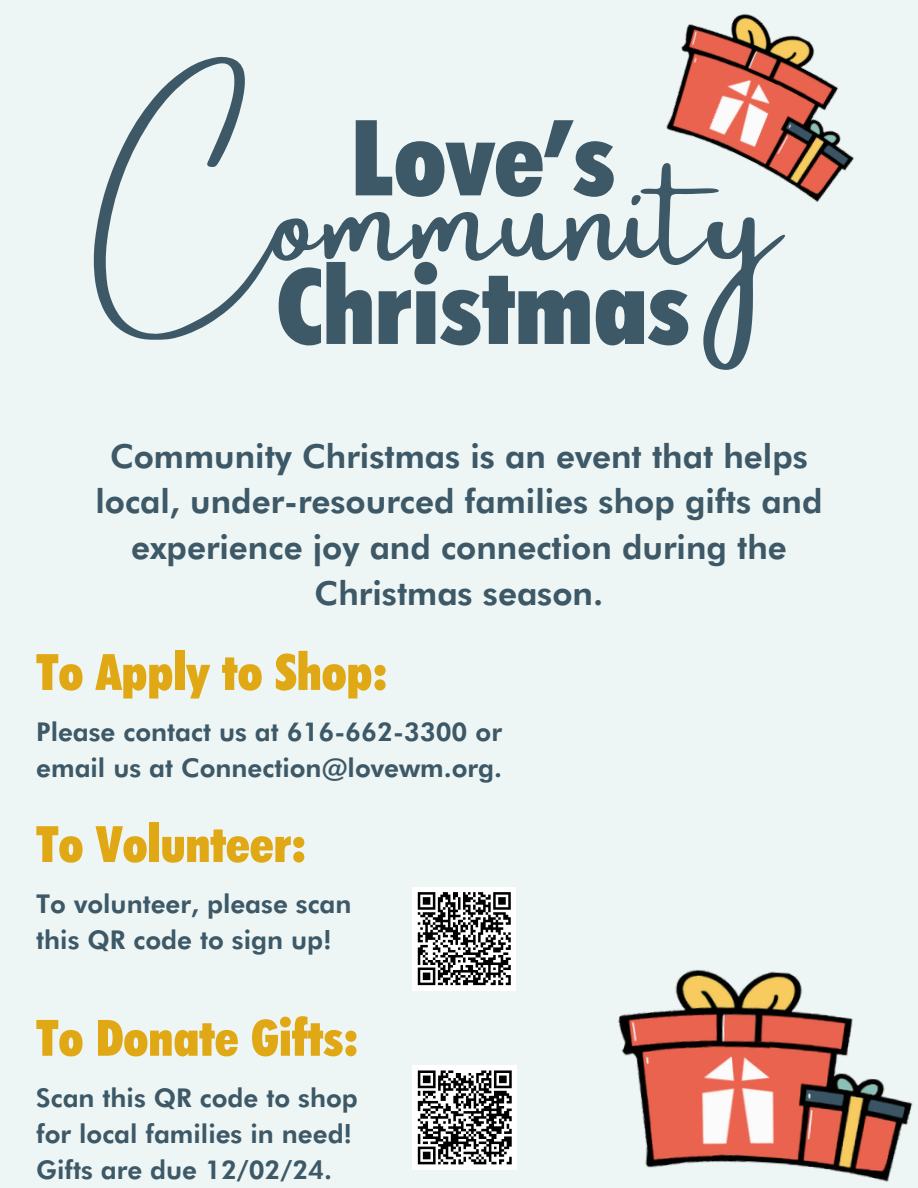
<style>
.page{position:relative;width:918px;height:1188px;background:#edf6f4}
.page>*{position:absolute;margin:0;border:0;box-sizing:border-box;transform-origin:0 0}
.t1{font:138.15px "Amsterdam One";color:#3d5867}
.t2{font:900 condensed 105.45px "Futura BT";color:#3d5867}
.t3{font:900 condensed 50.25px "Futura BT";color:#e1a816}
.t4{font:700 33.15px/45.6px "Futura BT";color:#3d5867;text-align:center}
.t5{font:700 25.95px/36px "Futura BT";color:#3d5867}
</style>
<div class="page">
<img style="left:666px;top:13px;width:188px;height:189px">
<img style="left:707px;top:73px;width:71px;height:78px">
<div style="left:413px;top:887px;width:103px;height:103px;background:#fff"></div>
<svg style="left:417px;top:892px;width:94px;height:94px"></svg>
<div style="left:413px;top:1065px;width:104px;height:104px;background:#fff"></div>
<svg style="left:417px;top:1070px;width:95px;height:95px"></svg>
<img style="left:618px;top:969px;width:295px;height:213px">
<img style="left:702px;top:1056px;width:73px;height:93px">
<p class="t1" style="left:92px;top:140px;width:688px">Community</p>
<h2 class="t2" style="left:351px;top:80px;width:266px">Love’s</h2>
<p class="t2" style="left:277px;top:228px;width:415px">Christmas</p>
<h2 class="t4" style="left:95px;top:431px;width:729px">Community Christmas is an event that helps local, under-resourced families shop gifts and experience joy and connection during the Christmas season.</h2>
<h4 class="t3" style="left:36px;top:635px;width:353px">To Apply to Shop:</h4>
<p class="t5" style="left:36px;top:712px;width:467px">Please contact us at 616-662-3300 or email us at Connection@lovewm.org.</p>
<h3 class="t3" style="left:36px;top:807px;width:271px">To Volunteer:</h3>
<p class="t5" style="left:36px;top:884px;width:317px">To volunteer, please scan this QR code to sign up!</p>
<p class="t3" style="left:36px;top:1001px;width:324px">To Donate Gifts:</p>
<h3 class="t5" style="left:36px;top:1078px;width:323px">Scan this QR code to shop for local families in need!<br>Gifts are due 12/02/24.</h3>
</div>
